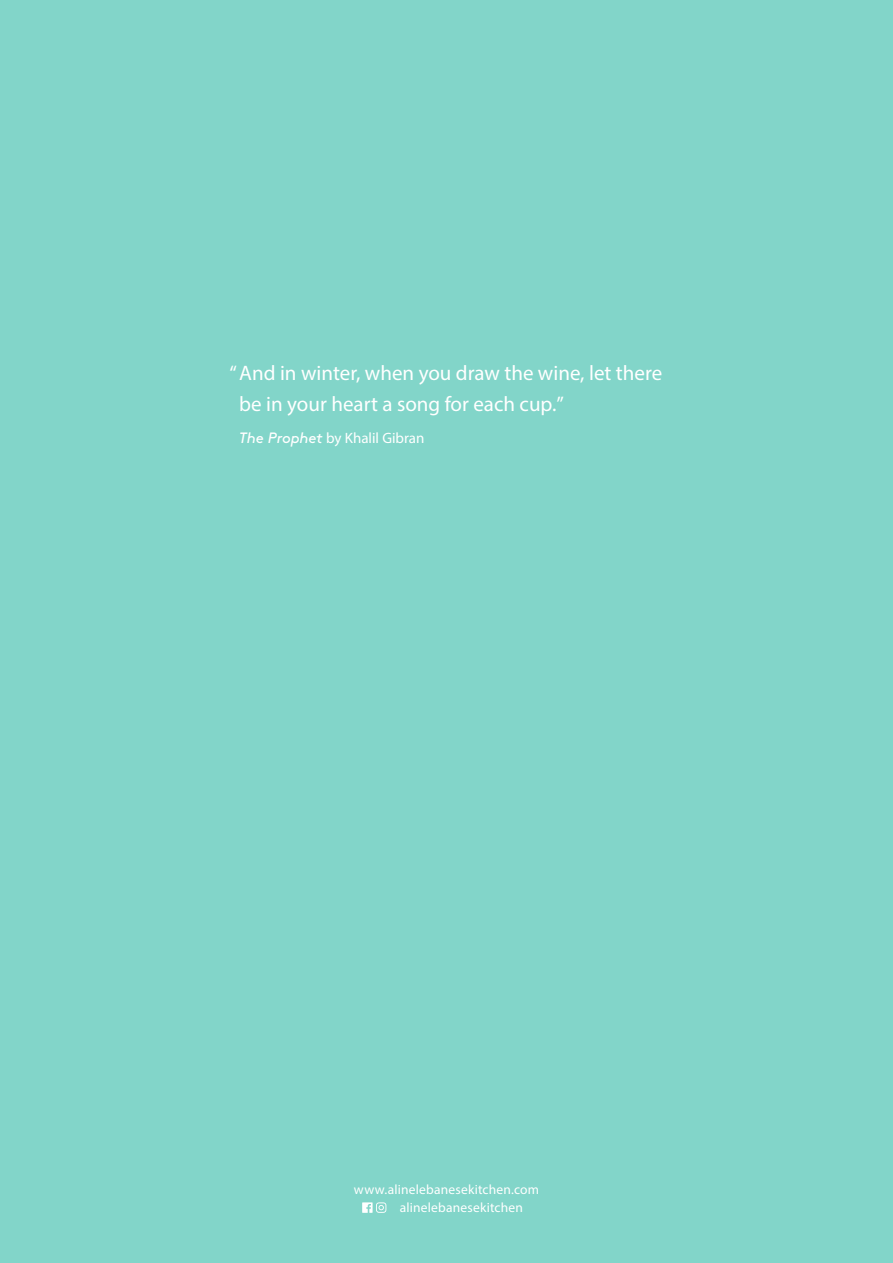
<style>
.page{position:relative;width:893px;height:1263px;background:#82d5c9}
.page>*{position:absolute;margin:0;border:0;box-sizing:border-box;transform-origin:0 0}
.t1{font:21px/31.5px "Myriad Pro";color:#fff}
.t2{font:15px "Myriad Pro";color:#fff}
.t3{font:13.5px "Myriad Pro";letter-spacing:.015em;color:#fff}
.s1{font-family:"Brown";font-style:italic}
</style>
<div class="page">
<svg style="left:362px;top:1202px;width:24px;height:11px"></svg>
<p class="t1" style="left:239px;top:356px;width:424px;text-indent:-10px">“And in winter, when you draw the wine, let there be in your heart a song for each cup.”</p>
<p class="t2" style="left:239px;top:428px;width:187px"><span class="s1">The Prophet</span> by Khalil Gibran</p>
<p class="t3" style="left:354px;top:1181px;width:187px">www.alinelebanesekitchen.com</p>
<p class="t3" style="left:400px;top:1199px;width:125px">alinelebanesekitchen</p>
</div>
